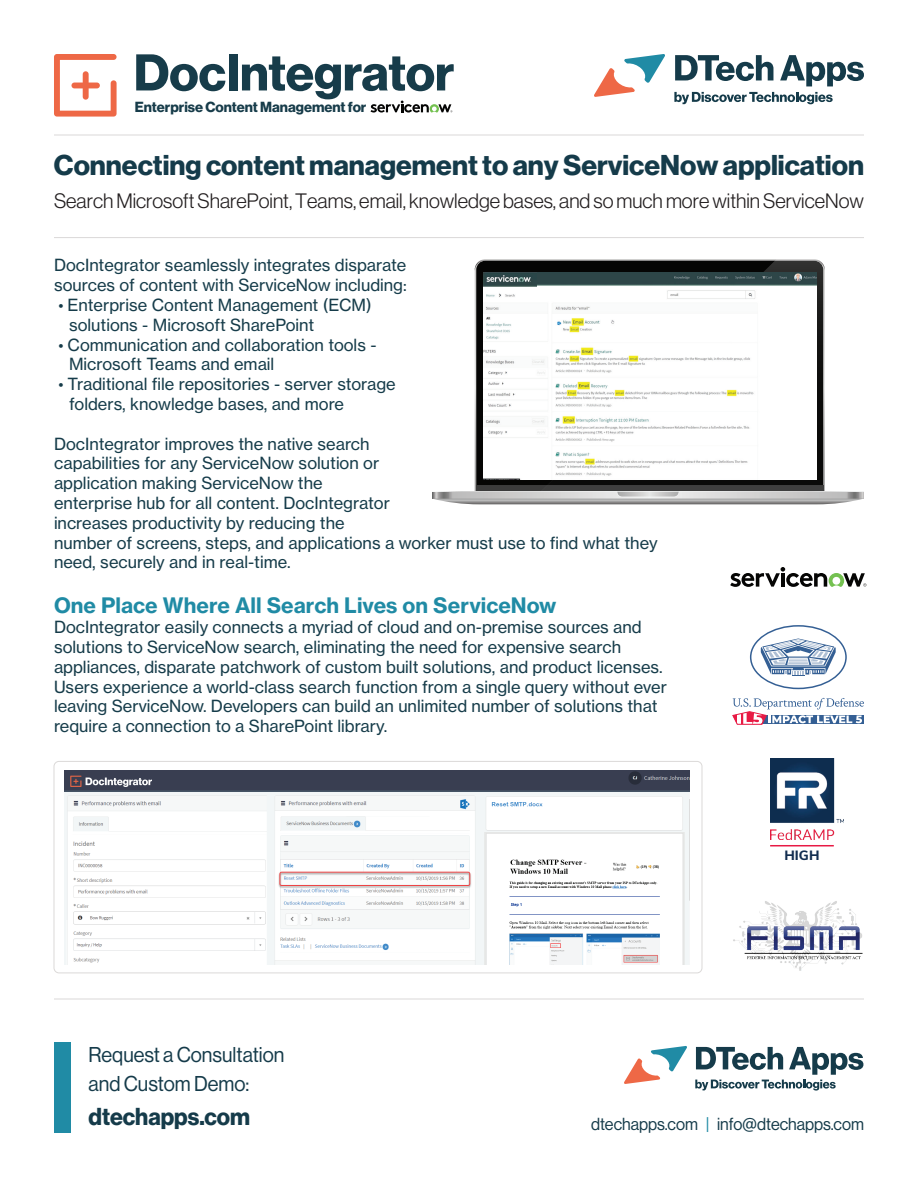
<style>
.page{position:relative;width:918px;height:1188px;background:#fff}
.page>*{position:absolute;margin:0;border:0;box-sizing:border-box;transform-origin:0 0}
.t1{font:28.05px "N Haas Grotesk DS Pro 75 Bd";color:#153b4a}
.t2{font:24px "N Haas Grotesk DS Pro 75 Bd";color:#153b4a;scale:.96 1}
.t3{font:21px "N Haas Grotesk TX Pro 75 Bd";color:#208ba5}
.t4{font:21px/28.5px "N Haas Grotesk DS Pro 55 Rg";color:#153b4a;scale:.96 1}
.t5{font:20.4px "N Haas Grotesk DS Pro 45 Lt";color:#211d1e}
.t6{font:17.1px "N Haas Grotesk DS Pro 55 Rg";color:#153b4a;scale:.96 1}
.t7{font:16.5px/19.8px "N Haas Grotesk TX Pro 55 Rg";color:#163c4a}
.t8{font:14.4px "N Haas Grotesk DS Pro 75 Bd";color:#173c4a}
.t9{font:800 13.5px "Muli";color:#122d50}
.s1{font-size:15px}
.s2{color:#208ba5}
</style>
<div class="page">
<svg style="left:675px;top:55px;width:98px;height:26px"></svg>
<svg style="left:780px;top:55px;width:84px;height:31px"></svg>
<svg style="left:674px;top:92px;width:159px;height:12px"></svg>
<svg style="left:594px;top:54px;width:71px;height:43px"></svg>
<hr style="left:54px;top:135px;width:810px;height:1px;background:#dad8d8">
<hr style="left:54px;top:237px;width:810px;height:1px;background:#dad8d8">
<svg style="left:475px;top:259px;width:66px;height:12px"></svg>
<div style="left:476px;top:485px;width:347px;height:6px;background:#3b3b3b"></div>
<svg style="left:476px;top:261px;width:65px;height:224px;background:#0e0e0e"></svg>
<svg style="left:432px;top:491px;width:432px;height:13px;background:#b9b9b9"></svg>
<svg style="left:541px;top:259px;width:284px;height:233px"></svg>
<img style="left:483px;top:273px;width:334px;height:206px">
<img style="left:483px;top:273px;width:54px;height:14px">
<img style="left:64px;top:771px;width:626px;height:193px">
<div style="left:54px;top:761px;width:648px;height:212px;border:1px solid #dbd9d8;border-radius:5px"></div>
<svg style="left:54px;top:54px;width:63px;height:63px"></svg>
<svg style="left:136px;top:54px;width:89px;height:37px"></svg>
<div style="left:229px;top:54px;width:9px;height:36px;background:#173c4a"></div>
<svg style="left:242px;top:56px;width:212px;height:57px"></svg>
<svg style="left:624px;top:1046px;width:63px;height:38px"></svg>
<svg style="left:695px;top:1047px;width:168px;height:44px"></svg>
<div style="left:54px;top:1042px;width:16px;height:91px;background:#208ba5"></div>
<hr style="left:54px;top:999px;width:810px;height:1px;background:#dad8d8">
<img style="left:770px;top:759px;width:73px;height:80px">
<hr style="left:770px;top:845px;width:64px;height:1px;background:#e81a44">
<svg style="left:750px;top:625px;width:97px;height:64px"></svg>
<svg style="left:732px;top:698px;width:132px;height:27px"></svg>
<img style="left:733px;top:901px;width:130px;height:70px">
<svg style="left:730px;top:567px;width:137px;height:20px"></svg>
<p class="t8" style="left:135px;top:99px;width:233px">Enterprise Content Management for</p>
<h1 class="t1" style="left:54px;top:149px;width:812px">Connecting content management to any ServiceNow application</h1>
<p class="t5" style="left:54px;top:189px;width:812px">Search Microsoft SharePoint, Teams, email, knowledge bases, and so much more within ServiceNow</p>
<p class="t7" style="left:54px;top:256px;width:354px">DocIntegrator seamlessly integrates disparate sources of content with ServiceNow including:</p>
<p class="t7" style="left:69px;top:295px;width:304px;text-indent:-11px"><span class="s1">•</span> Enterprise Content Management (ECM) solutions - Microsoft SharePoint</p>
<p class="t7" style="left:69px;top:335px;width:309px;text-indent:-11px"><span class="s1">•</span> Communication and collaboration tools -<br>Microsoft Teams and email</p>
<p class="t7" style="left:69px;top:374px;width:328px;text-indent:-11px"><span class="s1">•</span> Traditional file repositories - server storage folders, knowledge bases, and more</p>
<p class="t7" style="left:54px;top:434px;width:605px">DocIntegrator improves the native search<br>capabilities for any ServiceNow solution or<br>application making ServiceNow the<br>enterprise hub for all content. DocIntegrator<br>increases productivity by reducing the<br>number of screens, steps, and applications a worker must use to find what they need, securely and in real-time.</p>
<p class="t3" style="left:54px;top:593px;width:504px">One Place Where All Search Lives on ServiceNow</p>
<p class="t7" style="left:54px;top:617px;width:614px">DocIntegrator easily connects a myriad of cloud and on-premise sources and solutions to ServiceNow search, eliminating the need for expensive search appliances, disparate patchwork of custom built solutions, and product licenses.<br>Users experience a world-class search function from a single query without ever leaving ServiceNow. Developers can build an unlimited number of solutions that require a connection to a SharePoint library.</p>
<p class="t9" style="left:784px;top:846px;width:36px">HIGH</p>
<p class="t4" style="left:89px;top:1041px;width:206px">Request a Consultation and Custom Demo:</p>
<h2 class="t2" style="left:89px;top:1103px;width:170px">dtechapps.com</h2>
<p class="t6" style="left:591px;top:1114px;width:286px">dtechapps.com <span class="s2">|</span> info@dtechapps.com</p>
</div>
